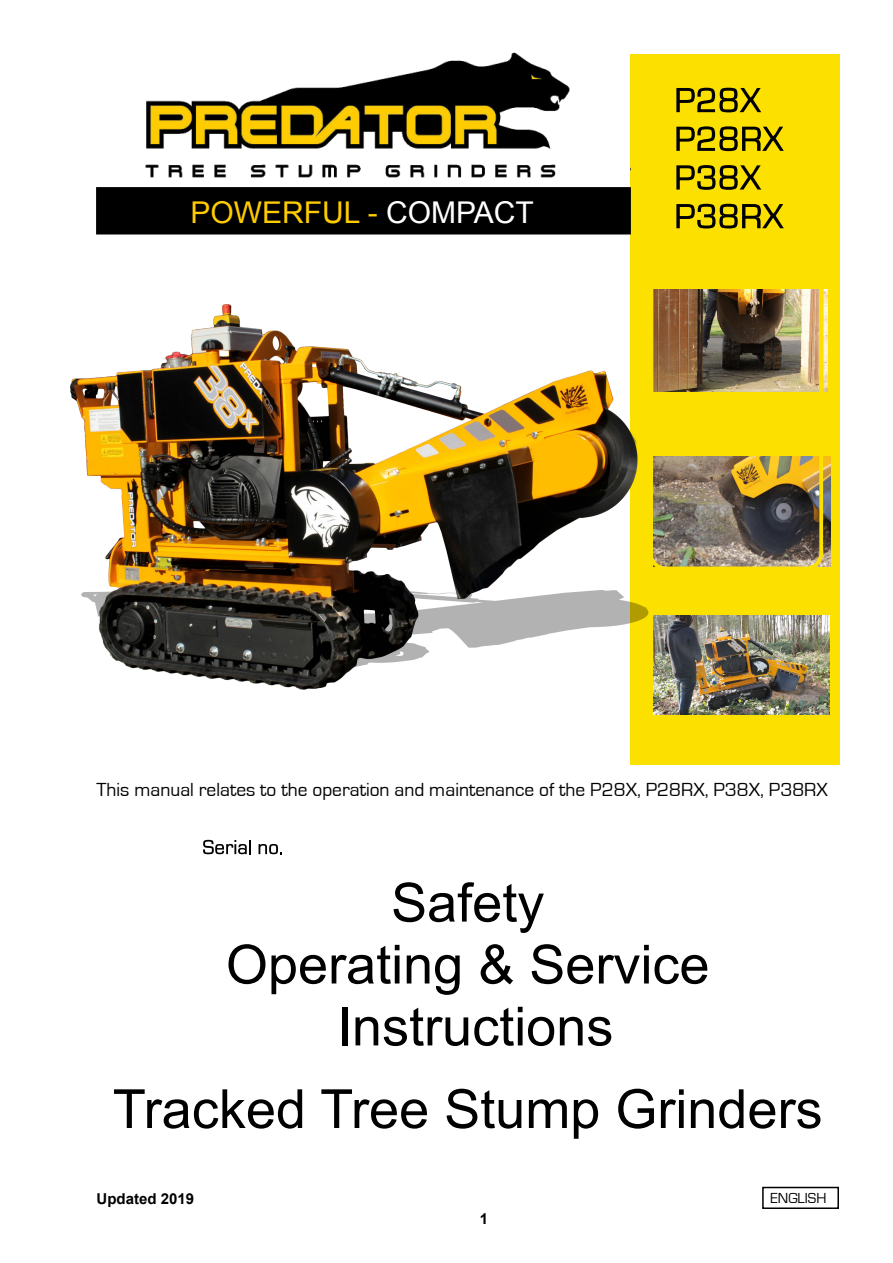
<style>
.page{position:relative;width:893px;height:1263px;background:#fff}
.page>*{position:absolute;margin:0;border:0;box-sizing:border-box;transform-origin:0 0}
.t1{font:54px/61.9px "Arial";color:#000;text-align:center}
.t2{font:30px "Arial";color:#fc0}
.t3{font:19.5px "Eurostile";color:#000}
.t4{font:700 15px "Arial";color:#000}
.t5{font:15px "Eurostile";color:#000}
.s1{color:#fff}
</style>
<div class="page">
<div style="left:762px;top:1187px;width:77px;height:22px;border:2px solid #000"></div>
<div style="left:631px;top:54px;width:209px;height:710px;background:#fce000"></div>
<div style="left:96px;top:187px;width:535px;height:47px;background:#000;border:2px solid #000"></div>
<img style="left:145px;top:52px;width:425px;height:126px">
<img style="left:621px;top:68px;width:10px;height:180px">
<img style="left:653px;top:615px;width:176px;height:99px">
<img style="left:654px;top:289px;width:173px;height:102px">
<div style="left:649px;top:268px;width:174px;height:140px;border:4px solid #fce000;border-radius:11px"></div>
<img style="left:700px;top:457px;width:130px;height:110px">
<div style="left:649px;top:434px;width:174px;height:136px;border:4px solid #fce000;border-radius:15px"></div>
<svg style="left:676px;top:88px;width:85px;height:24px"></svg>
<svg style="left:676px;top:126px;width:108px;height:25px"></svg>
<svg style="left:676px;top:165px;width:85px;height:25px"></svg>
<svg style="left:676px;top:204px;width:108px;height:24px"></svg>
<svg style="left:203px;top:840px;width:48px;height:14px"></svg>
<svg style="left:259px;top:844px;width:23px;height:10px"></svg>
<img style="left:70px;top:302px;width:630px;height:390px">
<h2 class="t2" style="left:190px;top:202px;width:345px">POWERFUL - <span class="s1">COMPACT</span></h2>
<p class="t3" style="left:97px;top:783px;width:733px">This manual relates to the operation and maintenance of the P28X, P28RX, P38X, P38RX</p>
<h1 class="t1" style="left:226px;top:876px;width:485px">Safety<br>Operating &amp; Service<br>Instructions</h1>
<h1 class="t1" style="left:113px;top:1083px;width:711px">Tracked Tree Stump Grinders</h1>
<p class="t4" style="left:97px;top:1189px;width:99px">Updated 2019</p>
<p class="t5" style="left:770px;top:1192px;width:57px">ENGLISH</p>
<p class="t4" style="left:480px;top:1213px;width:10px">1</p>
</div>
